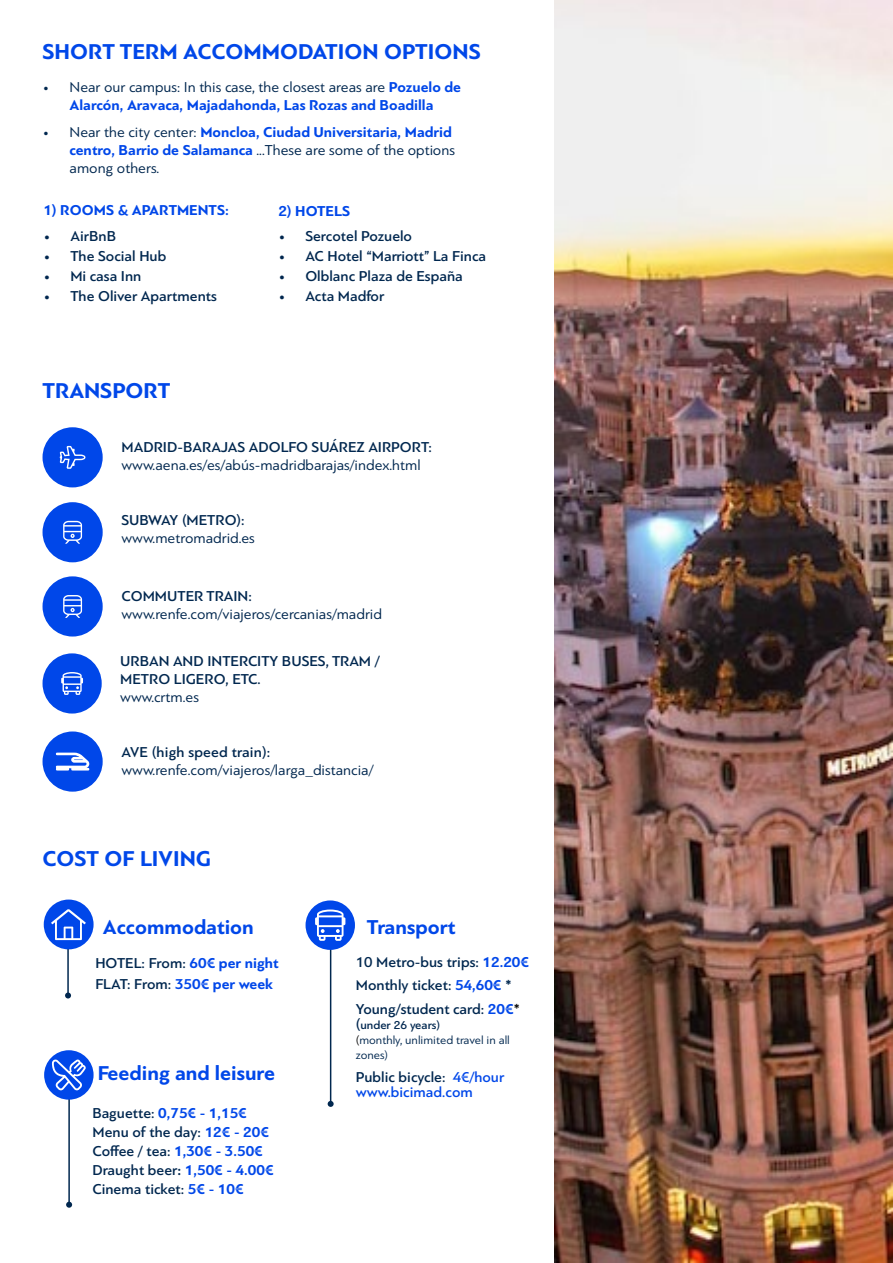
<style>
.page{position:relative;width:893px;height:1263px;background:#fff}
.page>*{position:absolute;margin:0;border:0;box-sizing:border-box;transform-origin:0 0}
.t1{font:700 22.5px "PF Bague Sans Pro";color:#0047e9}
.t2{font:700 21px "PF Bague Sans Pro";color:#0047e9}
.t3{font:500 15px/19px "PF Bague Sans Pro";color:#00274f}
.t4{font:15px/18px "PF Bague Sans Pro";color:#00274f}
.t5{font:700 15px/18px "PF Bague Sans Pro";color:#0047e9;text-align:center}
.t6{font:500 15px/15px "PF Bague Sans Pro";color:#0047e9}
.t7{font:12px/15px "PF Bague Sans Pro";color:#00274f}
.s1{font-weight:400;color:#00274f}
.s2{font-weight:700;color:#0047e9}
.s3{font-weight:500;color:#00274f}
.s4{font-weight:700}
.s5{color:#000}
.s6{font-weight:500;font-size:15px}
.s7{font-weight:500}
.s8{color:#00274f}
</style>
<div class="page">
<div style="left:43px;top:427px;width:60px;height:60px;background:#0047e9;border-radius:50%"></div>
<div style="left:43px;top:502px;width:60px;height:60px;background:#0047e9;border-radius:50%"></div>
<div style="left:43px;top:576px;width:60px;height:60px;background:#0047e9;border-radius:50%"></div>
<svg style="left:63px;top:595px;width:19px;height:23px"></svg>
<svg style="left:60px;top:446px;width:25px;height:23px"></svg>
<svg style="left:63px;top:521px;width:19px;height:23px"></svg>
<div style="left:43px;top:653px;width:59px;height:60px;background:#0047e9;border-radius:50%"></div>
<div style="left:43px;top:731px;width:60px;height:61px;background:#0047e9;border-radius:50%"></div>
<svg style="left:61px;top:672px;width:22px;height:23px"></svg>
<svg style="left:55px;top:752px;width:35px;height:19px"></svg>
<hr style="left:67px;top:902px;width:2px;height:93px;background:#00274f">
<svg style="left:65px;top:992px;width:6px;height:6px"></svg>
<div style="left:44px;top:899px;width:50px;height:50px;background:#0047e9;border-radius:50%"></div>
<svg style="left:51px;top:909px;width:35px;height:31px"></svg>
<hr style="left:68px;top:1068px;width:2px;height:137px;background:#00274f">
<svg style="left:66px;top:1202px;width:6px;height:6px"></svg>
<div style="left:44px;top:1050px;width:50px;height:50px;background:#0047e9;border-radius:50%"></div>
<svg style="left:52px;top:1059px;width:34px;height:32px"></svg>
<hr style="left:330px;top:943px;width:1px;height:161px;background:#00274f">
<svg style="left:328px;top:1101px;width:6px;height:6px"></svg>
<div style="left:306px;top:900px;width:49px;height:50px;background:#0047e9;border-radius:50%"></div>
<svg style="left:315px;top:909px;width:30px;height:32px"></svg>
<img style="left:555px;top:0;width:338px;height:1263px">
<h1 class="t1" style="left:43px;top:38px;width:440px">SHORT TERM ACCOMMODATION OPTIONS</h1>
<p class="t5" style="left:43px;top:78px;width:420px"><span class="s1">• Near our campus: In this case, the closest areas are</span> Pozuelo de<br>Alarcón, Aravaca, Majadahonda, Las Rozas and Boadilla</p>
<p class="t4" style="left:70px;top:123px;width:387px;text-indent:-27px">• Near the city center: <span class="s2">Moncloa, Ciudad Universitaria, Madrid centro, Barrio de Salamanca</span> ...These are some of the options among others.</p>
<p class="t5" style="left:43px;top:201px;width:187px">1) ROOMS &amp; APARTMENTS:</p>
<p class="t5" style="left:278px;top:203px;width:73px">2) HOTELS</p>
<p class="t3" style="left:43px;top:227px;width:74px">• AirBnB</p>
<p class="t3" style="left:43px;top:247px;width:124px">• The Social Hub</p>
<p class="t3" style="left:43px;top:267px;width:100px">• Mi casa Inn</p>
<p class="t3" style="left:43px;top:287px;width:175px">• The Oliver Apartments</p>
<p class="t3" style="left:278px;top:227px;width:135px">• Sercotel Pozuelo</p>
<p class="t3" style="left:278px;top:247px;width:209px">• AC Hotel “Marriott” La Finca</p>
<p class="t3" style="left:278px;top:267px;width:186px">• Olblanc Plaza de España</p>
<p class="t3" style="left:278px;top:287px;width:107px">• Acta Madfor</p>
<h1 class="t1" style="left:43px;top:376px;width:129px">TRANSPORT</h1>
<p class="t3" style="left:121px;top:437px;width:312px">MADRID-BARAJAS ADOLFO SUÁREZ AIRPORT:</p>
<p class="t4" style="left:121px;top:456px;width:301px">www.aena.es/es/abús-madridbarajas/index.html</p>
<p class="t3" style="left:121px;top:511px;width:125px">SUBWAY (METRO):</p>
<p class="t4" style="left:121px;top:529px;width:135px">www.metromadrid.es</p>
<p class="t3" style="left:121px;top:587px;width:132px">COMMUTER TRAIN:</p>
<p class="t4" style="left:121px;top:605px;width:262px">www.renfe.com/viajeros/cercanias/madrid</p>
<p class="t3" style="left:120px;top:652px;width:261px;line-height:18px">URBAN AND INTERCITY BUSES, TRAM /<br>METRO LIGERO, ETC.</p>
<p class="t4" style="left:120px;top:688px;width:80px">www.crtm.es</p>
<p class="t3" style="left:121px;top:742px;width:150px">AVE (high speed train):</p>
<p class="t4" style="left:121px;top:761px;width:253px">www.renfe.com/viajeros/larga_distancia/</p>
<h1 class="t1" style="left:43px;top:845px;width:170px">COST OF LIVING</h1>
<h2 class="t2" style="left:103px;top:915px;width:152px">Accommodation</h2>
<p class="t5" style="left:95px;top:953px;width:185px;line-height:20.5px;text-align:left"><span class="s3">HOTEL: From:</span> 60€ per night<br><span class="s3">FLAT: From:</span> 350€ per week</p>
<h2 class="t2" style="left:98px;top:1060px;width:179px">Feeding and leisure</h2>
<p class="t3" style="left:93px;top:1104px;width:183px">Baguette: <span class="s2">0,75€ - 1,15€<br></span>Menu of the day: <span class="s2">12€ - 20€<br></span>Coffee / tea: <span class="s2">1,30€ - 3.50€<br></span>Draught beer<span class="s4">:</span> <span class="s2">1,50€ - 4.00€<br></span>Cinema ticket: <span class="s2">5€ - 10€</span></p>
<h2 class="t2" style="left:367px;top:915px;width:90px">Transport</h2>
<p class="t3" style="left:356px;top:950px;width:175px;line-height:23.5px">10 Metro-bus trips: <span class="s2">12.20€<br></span>Monthly ticket: <span class="s2">54,60€</span> <span class="s4">*<br></span>Young/student card: <span class="s2">20€</span><span class="s5">*</span></p>
<p class="t7" style="left:356px;top:1017px;width:155px"><span class="s6">(</span><span class="s7">under 26 years)<br></span><span class="s5">(</span>monthly, unlimited travel in all zones)</p>
<p class="t6" style="left:356px;top:1070px;width:150px"><span class="s8">Public bicycle:</span> 4€/hour www.bicimad.com</p>
</div>
